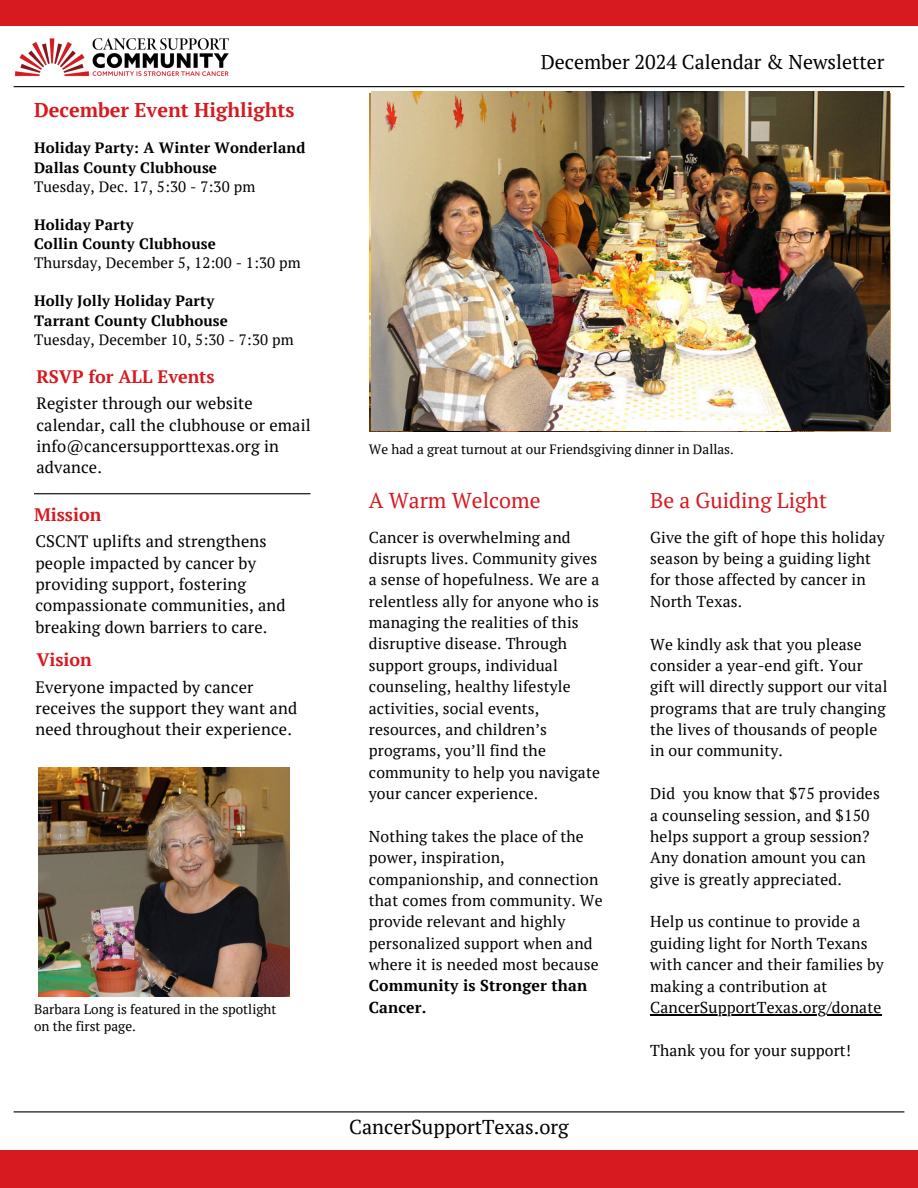
<style>
.page{position:relative;width:918px;height:1188px;background:#fff}
.page>*{position:absolute;margin:0;border:0;box-sizing:border-box;transform-origin:0 0}
.t1{font:21.45px "PT Serif";color:#d71920}
.t2{font:19.95px "PT Serif";color:#000}
.t3{font:700 19.95px "PT Serif";color:#d71920}
.t4{font:700 18px "PT Serif";color:#d71920}
.t5{font:16.5px/21.3px "PT Serif";letter-spacing:.01em;color:#000}
.t6{font:15.75px/21.3px "PT Serif";letter-spacing:.01em;color:#000}
.t7{font:700 15px/19.2px "PT Serif";letter-spacing:.01em;color:#000}
.t8{font:13.5px/16.8px "PT Serif";color:#000}
.s1{font-weight:400}
.s2{font-weight:700}
</style>
<div class="page">
<hr style="left:14px;top:86px;width:890px;height:1px;background:#000">
<div style="left:0;top:1150px;width:918px;height:38px;background:#d71920"></div>
<div style="left:0;top:0;width:918px;height:25px;background:#d71920"></div>
<hr style="left:14px;top:1111px;width:890px;height:1px;background:#000">
<img style="left:14px;top:38px;width:215px;height:39px">
<hr style="left:34px;top:493px;width:276px;height:1px;background:#000">
<img style="left:38px;top:767px;width:251px;height:230px">
<img style="left:371px;top:92px;width:519px;height:338px">
<hr style="left:650px;top:1014px;width:231px;height:1px;background:#000">
<h3 class="t3" style="left:34px;top:96px;width:262px">December Event Highlights</h3>
<p class="t7" style="left:34px;top:138px;width:273px">Holiday Party: A Winter Wonderland<br>Dallas County Clubhouse<br><span class="s1">Tuesday, Dec. 17, 5:30 - 7:30 pm</span></p>
<p class="t7" style="left:34px;top:215px;width:268px">Holiday Party<br>Collin County Clubhouse<br><span class="s1">Thursday, December 5, 12:00 - 1:30 pm</span></p>
<h3 class="t7" style="left:34px;top:291px;width:261px">Holly Jolly Holiday Party<br>Tarrant County Clubhouse<br><span class="s1">Tuesday, December 10, 5:30 - 7:30 pm</span></h3>
<h5 class="t4" style="left:36px;top:364px;width:180px">RSVP for ALL Events</h5>
<h2 class="t5" style="left:36px;top:392px;width:276px">Register through our website calendar, call the clubhouse or email info@cancersupporttexas.org in advance.</h2>
<h3 class="t4" style="left:34px;top:502px;width:69px">Mission</h3>
<p class="t5" style="left:35px;top:530px;width:252px">CSCNT uplifts and strengthens people impacted by cancer by providing support, fostering compassionate communities, and breaking down barriers to care.</p>
<p class="t4" style="left:36px;top:647px;width:57px">Vision</p>
<p class="t5" style="left:36px;top:676px;width:263px">Everyone impacted by cancer receives the support they want and need throughout their experience.</p>
<h5 class="t8" style="left:34px;top:1001px;width:244px">Barbara Long is featured in the spotlight on the first page.</h5>
<h5 class="t2" style="left:541px;top:49px;width:345px">December 2024 Calendar &amp; Newsletter</h5>
<h5 class="t8" style="left:369px;top:440px;width:367px">We had a great turnout at our Friendsgiving dinner in Dallas.</h5>
<p class="t1" style="left:369px;top:486px;width:173px">A Warm Welcome</p>
<p class="t1" style="left:650px;top:486px;width:178px">Be a Guiding Light</p>
<h5 class="t6" style="left:369px;top:526px;width:233px">Cancer is overwhelming and disrupts lives. Community gives a sense of hopefulness. We are a relentless ally for anyone who is managing the realities of this disruptive disease. Through support groups, individual counseling, healthy lifestyle activities, social events, resources, and children’s programs, you’ll find the community to help you navigate your cancer experience.</h5>
<h5 class="t6" style="left:369px;top:825px;width:235px">Nothing takes the place of the power, inspiration, companionship, and connection that comes from community. We provide relevant and highly personalized support when and where it is needed most because<br><span class="s2">Community is Stronger than<br>Cancer.</span></h5>
<h5 class="t2" style="left:349px;top:1114px;width:221px">CancerSupportTexas.org</h5>
<p class="t6" style="left:650px;top:526px;width:236px">Give the gift of hope this holiday season by being a guiding light for those affected by cancer in<br>North Texas.</p>
<h2 class="t6" style="left:650px;top:633px;width:239px">We kindly ask that you please consider a year-end gift. Your gift will directly support our vital programs that are truly changing the lives of thousands of people in our community.</h2>
<h5 class="t6" style="left:650px;top:783px;width:231px">Did you know that $75 provides a counseling session, and $150 helps support a group session?<br>Any donation amount you can give is greatly appreciated.</h5>
<h5 class="t6" style="left:650px;top:911px;width:235px">Help us continue to provide a guiding light for North Texans with cancer and their families by making a contribution at</h5>
<h2 class="t6" style="left:650px;top:996px;width:233px">CancerSupportTexas.org/donate</h2>
<h2 class="t6" style="left:650px;top:1039px;width:202px">Thank you for your support!</h2>
</div>
